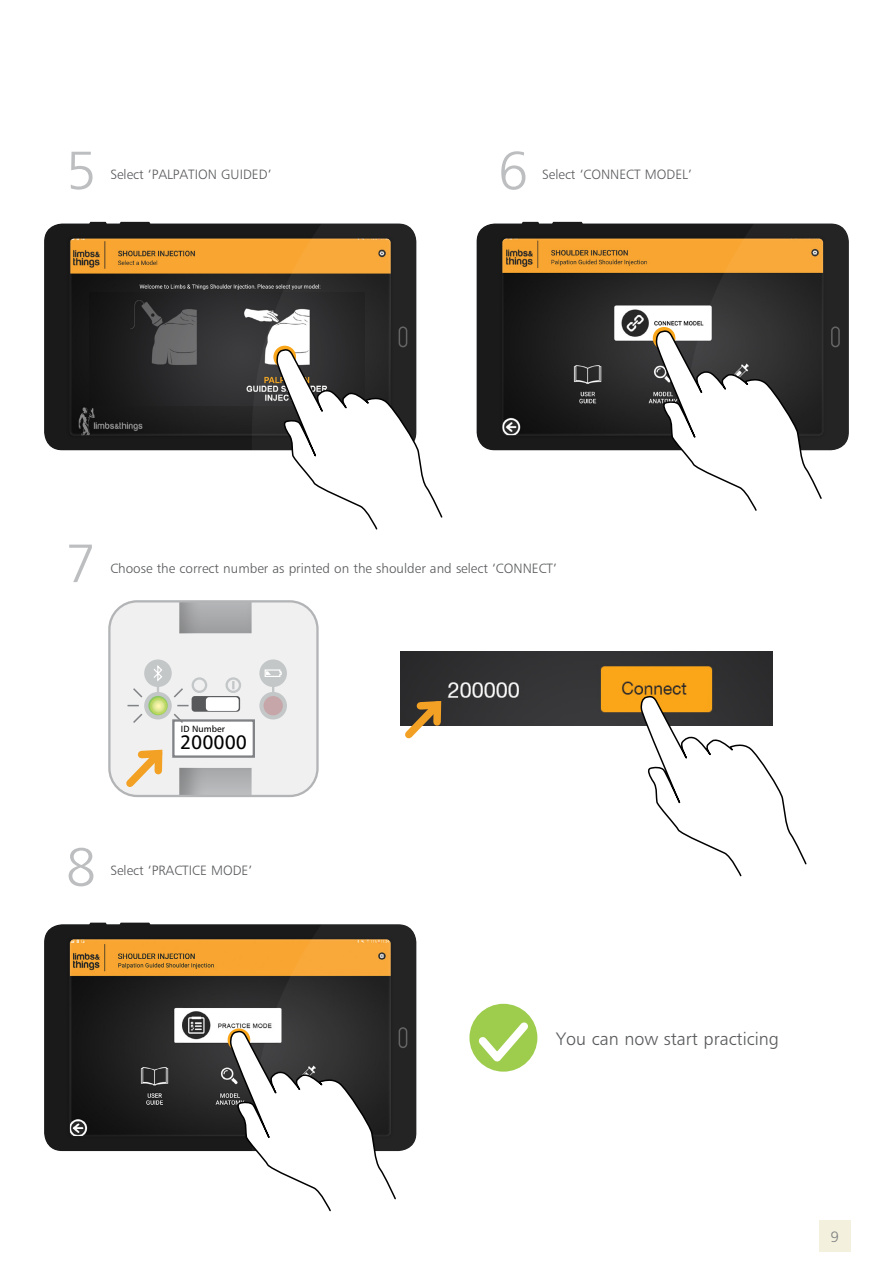
<style>
.page{position:relative;width:893px;height:1263px;background:#fff}
.page>*{position:absolute;margin:0;border:0;box-sizing:border-box;transform-origin:0 0}
.t1{font:54px "Humanist 777 BT Light B";color:#bcbec0}
.t2{font:19.5px "Humanist 777 BT Roman B";color:#000}
.t3{font:18px "Humanist 777 BT Light B";color:#58595b}
.t4{font:15px "Humanist 777 BT Light B";color:#808285}
.t5{font:13.5px "Humanist 777 BT Light B";color:#58595b}
.t6{font:9px "Humanist 777 BT Roman B";color:#000}
</style>
<div class="page">
<div style="left:819px;top:1220px;width:31px;height:32px;background:#f3f0dd"></div>
<div style="left:469px;top:1004px;width:68px;height:68px;background:#9ecc4c;border-radius:50%"></div>
<svg style="left:472px;top:1015px;width:63px;height:55px"></svg>
<svg style="left:44px;top:222px;width:208px;height:228px;background:#282828"></svg>
<div style="left:56px;top:227px;width:348px;height:209px;background:#fff;opacity:.3"></div>
<svg style="left:44px;top:922px;width:184px;height:229px;background:#2c2c2c"></svg>
<div style="left:56px;top:928px;width:348px;height:209px;background:#fff;opacity:.3"></div>
<div style="left:477px;top:222px;width:177px;height:228px;background:#1a1a1a"></div>
<div style="left:489px;top:227px;width:347px;height:209px;background:#fff;opacity:.3"></div>
<svg style="left:654px;top:223px;width:195px;height:288px"></svg>
<svg style="left:228px;top:924px;width:188px;height:288px"></svg>
<img style="left:400px;top:652px;width:372px;height:73px">
<svg style="left:639px;top:695px;width:168px;height:182px"></svg>
<div style="left:109px;top:601px;width:208px;height:195px;background:#f0f0f1;border-radius:28px"></div>
<div style="left:166px;top:601px;width:98px;height:33px;background:#000;opacity:.47"></div>
<div style="left:167px;top:767px;width:98px;height:29px;background:#000;opacity:.52"></div>
<div style="left:108px;top:600px;width:211px;height:197px;border:2px solid #808285;border-radius:28px"></div>
<div style="left:144px;top:659px;width:28px;height:28px;background:#c4c7c8;border-radius:50%"></div>
<div style="left:259px;top:659px;width:28px;height:28px;background:#c4c7c8;border-radius:50%"></div>
<div style="left:144px;top:692px;width:28px;height:27px;background:#c4c7c8;border-radius:50%"></div>
<div style="left:259px;top:692px;width:28px;height:27px;background:#c4c7c8;border-radius:50%"></div>
<svg style="left:148px;top:696px;width:20px;height:19px"></svg>
<div style="left:263px;top:696px;width:20px;height:19px;background:#c6a6a9;border-radius:50%"></div>
<div style="left:192px;top:677px;width:15px;height:16px;border:2px solid #d1d3d4;border-radius:50%"></div>
<div style="left:225px;top:677px;width:16px;height:16px;border:2px solid #d1d3d4;border-radius:50%"></div>
<svg style="left:232px;top:681px;width:2px;height:8px"></svg>
<div style="left:192px;top:696px;width:48px;height:16px;background:#58595b;border-radius:3px"></div>
<div style="left:206px;top:697px;width:33px;height:14px;background:#fff;border-radius:3px"></div>
<svg style="left:264px;top:669px;width:18px;height:8px"></svg>
<div style="left:172px;top:719px;width:83px;height:39px;background:#fff;border:2px solid #808285"></div>
<svg style="left:153px;top:665px;width:10px;height:27px"></svg>
<svg style="left:119px;top:749px;width:50px;height:45px"></svg>
<svg style="left:400px;top:694px;width:48px;height:45px"></svg>
<img style="left:90px;top:293px;width:162px;height:113px">
<svg style="left:252px;top:223px;width:191px;height:307px"></svg>
<svg style="left:133px;top:688px;width:10px;height:10px"></svg>
<svg style="left:133px;top:713px;width:10px;height:10px"></svg>
<svg style="left:172px;top:713px;width:13px;height:11px"></svg>
<svg style="left:174px;top:688px;width:9px;height:10px"></svg>
<svg style="left:177px;top:705px;width:12px;height:1px"></svg>
<h1 class="t1" style="left:66px;top:137px;width:32px">5</h1>
<p class="t5" style="left:110px;top:166px;width:163px">Select ‘PALPATION GUIDED’</p>
<h1 class="t1" style="left:498px;top:137px;width:32px">6</h1>
<p class="t5" style="left:542px;top:166px;width:151px">Select ‘CONNECT MODEL’</p>
<h1 class="t1" style="left:66px;top:530px;width:32px">7</h1>
<p class="t5" style="left:110px;top:560px;width:448px">Choose the correct number as printed on the shoulder and select ‘CONNECT’</p>
<p class="t6" style="left:181px;top:723px;width:46px">ID Number</p>
<h2 class="t2" style="left:180px;top:730px;width:69px">200000</h2>
<h1 class="t1" style="left:66px;top:834px;width:32px">8</h1>
<p class="t5" style="left:110px;top:862px;width:143px">Select ‘PRACTICE MODE’</p>
<h3 class="t3" style="left:556px;top:1027px;width:224px">You can now start practicing</h3>
<p class="t4" style="left:830px;top:1227px;width:10px">9</p>
</div>
